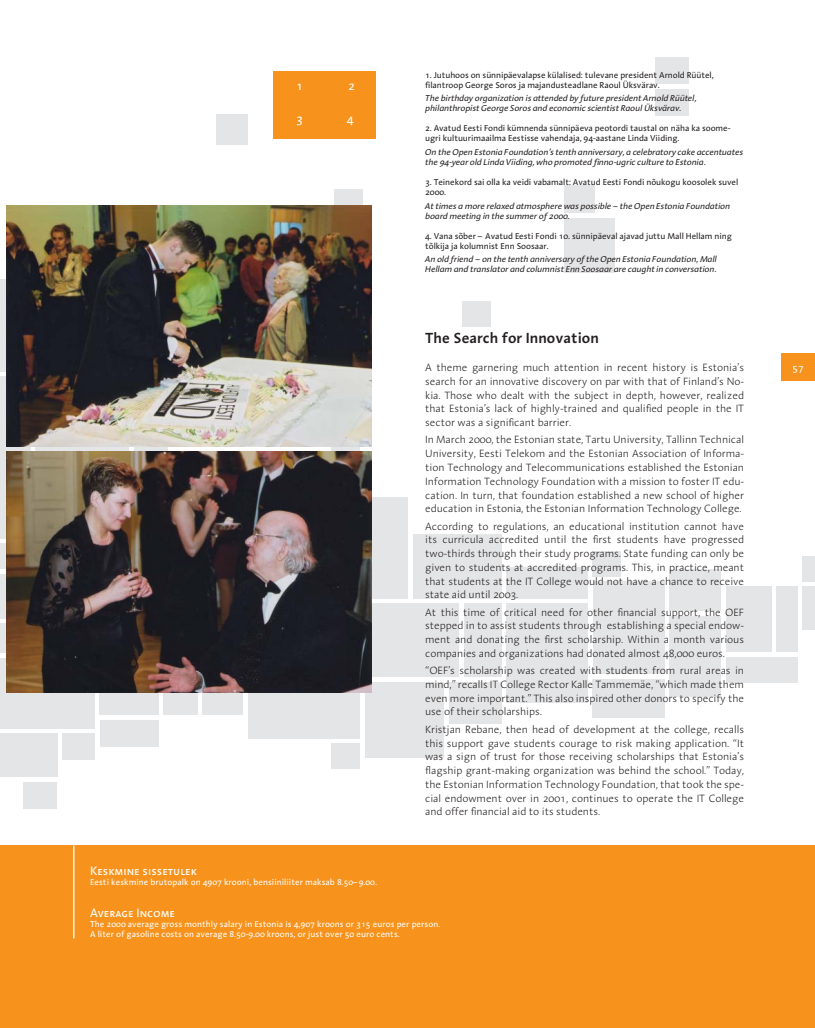
<style>
.page{position:relative;width:815px;height:1028px;background:#fff}
.page>*{position:absolute;margin:0;border:0;box-sizing:border-box;transform-origin:0 0}
.t1{font:600 15px "Linotype Aroma";color:#231f20}
.t2{font:12.5px "Linotype Aroma SC";color:#fff}
.t3{font:300 10.75px/13.8px "Linotype Aroma";letter-spacing:-.01em;color:#231f20;text-align:justify}
.t4{font:10px "Linotype Aroma SC";color:#fff}
.t5{font:italic 8.75px/10px "Linotype Aroma";letter-spacing:-.01em;color:#231f20}
.t6{font:8.75px/10px "Linotype Aroma";letter-spacing:-.01em;color:#231f20}
.t7{font:8.75px/10px "Linotype Aroma";color:#fff}
</style>
<div class="page">
<div style="left:0;top:845px;width:815px;height:182px;background:#f7931d"></div>
<div style="left:565px;top:186px;width:30px;height:27px;background:#e4e5e6"></div>
<svg style="left:331px;top:446px;width:29px;height:5px"></svg>
<div style="left:334px;top:189px;width:29px;height:25px;background:#e4e5e6"></div>
<div style="left:462px;top:301px;width:28px;height:25px;background:#e4e5e6"></div>
<div style="left:332px;top:743px;width:28px;height:25px;background:#e4e5e6"></div>
<div style="left:0;top:623px;width:94px;height:30px;background:#e4e5e6"></div>
<div style="left:99px;top:658px;width:60px;height:57px;background:#e4e5e6"></div>
<div style="left:163px;top:658px;width:35px;height:57px;background:#e4e5e6"></div>
<div style="left:203px;top:658px;width:40px;height:56px;background:#e4e5e6"></div>
<div style="left:248px;top:682px;width:112px;height:56px;background:#e4e5e6"></div>
<svg style="left:134px;top:446px;width:34px;height:4px"></svg>
<div style="left:62px;top:733px;width:33px;height:27px;background:#e4e5e6"></div>
<div style="left:100px;top:720px;width:59px;height:26px;background:#e4e5e6"></div>
<div style="left:23px;top:782px;width:34px;height:26px;background:#e4e5e6"></div>
<div style="left:656px;top:58px;width:33px;height:26px;background:#e4e5e6"></div>
<div style="left:656px;top:89px;width:33px;height:26px;background:#e4e5e6"></div>
<div style="left:216px;top:115px;width:32px;height:30px;background:#e4e5e6"></div>
<div style="left:464px;top:603px;width:37px;height:74px;background:#e4e5e6"></div>
<div style="left:506px;top:566px;width:82px;height:32px;background:#e4e5e6"></div>
<div style="left:506px;top:603px;width:82px;height:99px;background:#e4e5e6"></div>
<div style="left:593px;top:581px;width:72px;height:92px;background:#e4e5e6"></div>
<div style="left:593px;top:678px;width:72px;height:39px;background:#e4e5e6"></div>
<div style="left:670px;top:616px;width:51px;height:80px;background:#e4e5e6"></div>
<div style="left:670px;top:569px;width:51px;height:42px;background:#e4e5e6"></div>
<div style="left:726px;top:586px;width:45px;height:66px;background:#e4e5e6"></div>
<div style="left:365px;top:603px;width:94px;height:74px;background:#e4e5e6"></div>
<div style="left:365px;top:682px;width:79px;height:75px;background:#e4e5e6"></div>
<div style="left:365px;top:497px;width:43px;height:101px;background:#e4e5e6"></div>
<div style="left:413px;top:534px;width:88px;height:65px;background:#e4e5e6"></div>
<div style="left:0;top:658px;width:94px;height:70px;background:#e4e5e6"></div>
<div style="left:0;top:574px;width:94px;height:44px;background:#e4e5e6"></div>
<div style="left:0;top:544px;width:31px;height:25px;background:#e4e5e6"></div>
<div style="left:593px;top:551px;width:28px;height:25px;background:#e4e5e6"></div>
<div style="left:776px;top:586px;width:22px;height:66px;background:#e4e5e6"></div>
<div style="left:803px;top:586px;width:12px;height:44px;background:#e4e5e6"></div>
<div style="left:803px;top:556px;width:12px;height:25px;background:#e4e5e6"></div>
<div style="left:726px;top:657px;width:72px;height:25px;background:#e4e5e6"></div>
<div style="left:449px;top:682px;width:52px;height:41px;background:#e4e5e6"></div>
<div style="left:0;top:279px;width:31px;height:92px;background:#e4e5e6"></div>
<div style="left:0;top:733px;width:57px;height:44px;background:#e4e5e6"></div>
<div style="left:565px;top:218px;width:50px;height:54px;background:#e4e5e6"></div>
<svg style="left:36px;top:446px;width:93px;height:5px"></svg>
<div style="left:0;top:376px;width:31px;height:163px;background:#e4e5e6"></div>
<div style="left:781px;top:353px;width:34px;height:27px;background:#f7931d"></div>
<img style="left:6px;top:206px;width:365px;height:240px">
<img style="left:6px;top:451px;width:365px;height:241px">
<div style="left:325px;top:71px;width:51px;height:34px;background:#f7931d"></div>
<div style="left:273px;top:71px;width:51px;height:34px;background:#f7931d"></div>
<div style="left:273px;top:105px;width:51px;height:34px;background:#f7931d"></div>
<div style="left:325px;top:105px;width:51px;height:34px;background:#f7931d"></div>
<hr style="left:73px;top:845px;width:1px;height:93px;background:#fff">
<p class="t2" style="left:296px;top:79px;width:8px">1</p>
<p class="t2" style="left:348px;top:79px;width:8px">2</p>
<p class="t2" style="left:296px;top:111px;width:8px">3</p>
<p class="t2" style="left:347px;top:111px;width:8px">4</p>
<p class="t6" style="left:425px;top:71px;width:290px">1. Jutuhoos on sünnipäevalapse külalised: tulevane president Arnold Rüütel, filantroop George Soros ja majandusteadlane Raoul Üksvärav.</p>
<p class="t5" style="left:425px;top:94px;width:273px">The birthday organization is attended by future president Arnold Rüütel, philanthropist George Soros and economic scientist Raoul Üksvärav.</p>
<p class="t6" style="left:425px;top:124px;width:307px">2. Avatud Eesti Fondi kümnenda sünnipäeva peotordi taustal on näha ka soome&shy;ugri kultuurimaailma Eestisse vahendaja, 94-aastane Linda Viiding.</p>
<p class="t5" style="left:425px;top:148px;width:319px">On the Open Estonia Foundation’s tenth anniversary, a celebratory cake accentuates the 94-year old Linda Viiding, who promoted finno-ugric culture to Estonia.</p>
<p class="t6" style="left:425px;top:178px;width:315px">3. Teinekord sai olla ka veidi vabamalt: Avatud Eesti Fondi nõukogu koosolek suvel<br>2000.</p>
<p class="t5" style="left:425px;top:201px;width:306px">At times a more relaxed atmosphere was possible – the Open Estonia Foundation board meeting in the summer of 2000.</p>
<p class="t6" style="left:425px;top:231px;width:308px">4. Vana sõber – Avatud Eesti Fondi 10. sünnipäeval ajavad juttu Mall Hellam ning tõlkija ja kolumnist Enn Soosaar.</p>
<p class="t5" style="left:425px;top:255px;width:293px">An old friend – on the tenth anniversary of the Open Estonia Foundation, Mall<br>Hellam and translator and columnist Enn Soosaar are caught in conversation.</p>
<h1 class="t1" style="left:425px;top:332px;width:175px">The Search for Innovation</h1>
<p class="t3" style="left:425px;top:362px;width:320px">A theme garnering much attention in recent history is Estonia’s search for an innovative discovery on par with that of Finland’s No&shy;kia. Those who dealt with the subject in depth, however, realized that Estonia’s lack of highly-trained and qualified people in the IT sector was a significant barrier.</p>
<p class="t3" style="left:425px;top:434px;width:320px">In March 2000, the Estonian state, Tartu University, Tallinn Technical University, Eesti Telekom and the Estonian Association of Informa&shy;tion Technology and Telecommunications established the Estonian Information Technology Foundation with a mission to foster IT edu&shy;cation. In turn, that foundation established a new school of higher education in Estonia, the Estonian Information Technology College.</p>
<p class="t3" style="left:425px;top:520px;width:320px">According to regulations, an educational institution cannot have its curricula accredited until the first students have progressed two-thirds through their study programs. State funding can only be given to students at accredited programs. This, in practice, meant that students at the IT College would not have a chance to receive state aid until 2003.</p>
<p class="t3" style="left:425px;top:606px;width:320px">At this time of critical need for other financial support, the OEF stepped in to assist students through establishing a special endow&shy;ment and donating the first scholarship. Within a month various companies and organizations had donated almost 48,000 euros.</p>
<p class="t3" style="left:425px;top:664px;width:320px">“OEF’s scholarship was created with students from rural areas in mind,” recalls IT College Rector Kalle Tammemäe, “which made them even more important.” This also inspired other donors to specify the use of their scholarships.</p>
<p class="t3" style="left:425px;top:723px;width:320px">Kristjan Rebane, then head of development at the college, recalls this support gave students courage to risk making application. “It was a sign of trust for those receiving scholarships that Estonia’s flagship grant-making organization was behind the school.” Today, the Estonian Information Technology Foundation, that took the spe&shy;cial endowment over in 2001, continues to operate the IT College and offer financial aid to its students.</p>
<p class="t2" style="left:90px;top:863px;width:108px">Keskmine sissetulek</p>
<p class="t7" style="left:90px;top:878px;width:288px">Eesti keskmine brutopalk on 4907 krooni, bensiiniliiter maksab 8.50–9.00.</p>
<p class="t2" style="left:90px;top:905px;width:87px">Average Income</p>
<p class="t7" style="left:90px;top:919px;width:352px">The 2000 average gross monthly salary in Estonia is 4,907 kroons or 315 euros per person.<br>A liter of gasoline costs on average 8.50-9.00 kroons, or just over 50 euro cents.</p>
<p class="t4" style="left:793px;top:361px;width:13px">57</p>
</div>
